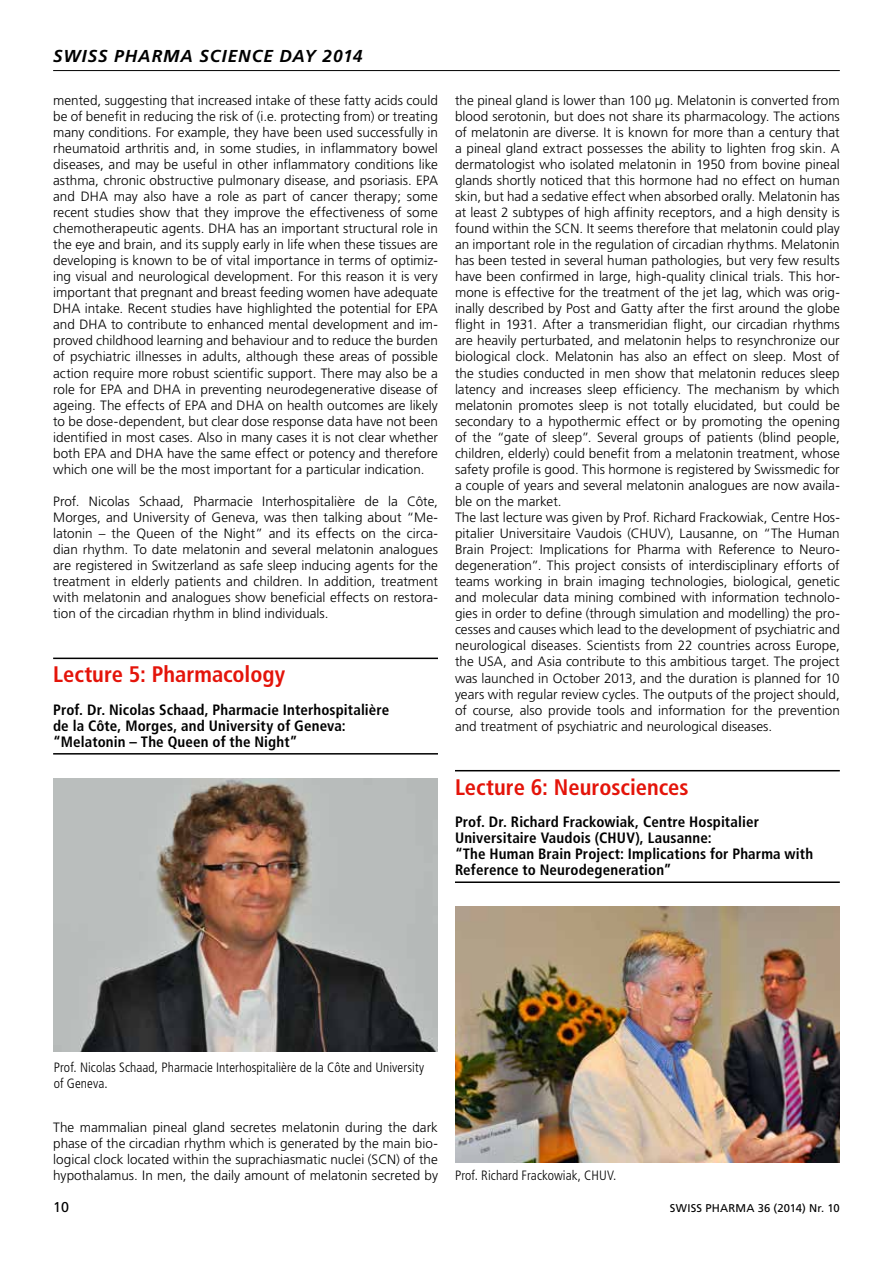
<style>
.page{position:relative;width:893px;height:1263px;background:#fff}
.page>*{position:absolute;margin:0;border:0;box-sizing:border-box;transform-origin:0 0}
.t1{font:700 condensed 22.5px "Frutiger LT Std";color:#e4140a}
.t2{font:italic 700 17.25px "Frutiger LT Std";letter-spacing:.055em;color:#000}
.t3{font:700 condensed 15px/16px "Frutiger LT Std";letter-spacing:.01em;color:#000}
.t4{font:14.25px "Frutiger LT Std";color:#000}
.t5{font:300 13.5px/16px "Frutiger LT Std";color:#000;text-align:justify}
.t6{font:300 condensed 13.5px/16px "Frutiger LT Std";letter-spacing:.005em;color:#000}
.t7{font:11.25px "Frutiger LT Std";letter-spacing:.02em;color:#000}
</style>
<div class="page">
<hr style="left:53px;top:70px;width:787px;height:1px;background:#000">
<hr style="left:53px;top:658px;width:385px;height:1px;background:#000">
<hr style="left:53px;top:753px;width:385px;height:1px;background:#000">
<img style="left:53px;top:778px;width:385px;height:273px">
<hr style="left:455px;top:770px;width:385px;height:1px;background:#000">
<hr style="left:455px;top:881px;width:385px;height:2px;background:#000">
<img style="left:455px;top:906px;width:385px;height:257px">
<p class="t2" style="left:53px;top:46px;width:311px">SWISS PHARMA SCIENCE DAY 2014</p>
<p class="t5" style="left:53px;top:92px;width:386px">mented, suggesting that increased intake of these fatty acids could be of benefit in reducing the risk of (i.e. protecting from) or treating many conditions. For example, they have been used successfully in rheumatoid arthritis and, in some studies, in inflammatory bowel diseases, and may be useful in other inflammatory conditions like asthma, chronic obstructive pulmonary disease, and psoriasis. EPA and DHA may also have a role as part of cancer therapy; some recent studies show that they improve the effectiveness of some chemotherapeutic agents. DHA has an important structural role in the eye and brain, and its supply early in life when these tissues are developing is known to be of vital importance in terms of optimiz&shy;ing visual and neurological development. For this reason it is very important that pregnant and breast feeding women have adequate DHA intake. Recent studies have highlighted the potential for EPA and DHA to contribute to enhanced mental development and im&shy;proved childhood learning and behaviour and to reduce the burden of psychiatric illnesses in adults, although these areas of possible action require more robust scientific support. There may also be a role for EPA and DHA in preventing neurodegenerative disease of ageing. The effects of EPA and DHA on health outcomes are likely to be dose-dependent, but clear dose response data have not been identified in most cases. Also in many cases it is not clear whether both EPA and DHA have the same effect or potency and therefore which one will be the most important for a particular indication.</p>
<p class="t5" style="left:53px;top:493px;width:386px">Prof. Nicolas Schaad, Pharmacie Interhospitalière de la Côte, Morges, and University of Geneva, was then talking about “Me&shy;latonin – the Queen of the Night” and its effects on the circa&shy;dian rhythm. To date melatonin and several melatonin analogues are registered in Switzerland as safe sleep inducing agents for the treatment in elderly patients and children. In addition, treatment with melatonin and analogues show beneficial effects on restora&shy;tion of the circadian rhythm in blind individuals.</p>
<h1 class="t1" style="left:53px;top:661px;width:234px">Lecture 5: Pharmacology</h1>
<p class="t3" style="left:53px;top:701px;width:338px">Prof. Dr. Nicolas Schaad, Pharmacie Interhospitalière de la Côte, Morges, and University of Geneva: “Melatonin – The Queen of the Night”</p>
<p class="t5" style="left:455px;top:92px;width:386px;text-align:left">the pineal gland is lower than 100 µg. Melatonin is converted from blood serotonin, but does not share its pharmacology. The actions of melatonin are diverse. It is known for more than a century that a pineal gland extract possesses the ability to lighten frog skin. A dermatologist who isolated melatonin in 1950 from bovine pineal glands shortly noticed that this hormone had no effect on human skin, but had a sedative effect when absorbed orally. Melatonin has at least 2 subtypes of high affinity receptors, and a high density is found within the SCN. It seems therefore that melatonin could play an important role in the regulation of circadian rhythms. Melatonin has been tested in several human pathologies, but very few results have been confirmed in large, high-quality clinical trials. This hor&shy;mone is effective for the treatment of the jet lag, which was orig&shy;inally described by Post and Gatty after the first around the globe flight in 1931. After a transmeridian flight, our circadian rhythms are heavily perturbated, and melatonin helps to resynchronize our biological clock. Melatonin has also an effect on sleep. Most of the studies conducted in men show that melatonin reduces sleep latency and increases sleep efficiency. The mechanism by which melatonin promotes sleep is not totally elucidated, but could be secondary to a hypothermic effect or by promoting the opening of the “gate of sleep”. Several groups of patients (blind people, children, elderly) could benefit from a melatonin treatment, whose safety profile is good. This hormone is registered by Swissmedic for a couple of years and several melatonin analogues are now availa&shy;ble on the market.<br>The last lecture was given by Prof. Richard Frackowiak, Centre Hos&shy;pitalier Universitaire Vaudois (CHUV), Lausanne, on “The Human Brain Project: Implications for Pharma with Reference to Neuro&shy;degeneration”. This project consists of interdisciplinary efforts of teams working in brain imaging technologies, biological, genetic and molecular data mining combined with information technolo&shy;gies in order to define (through simulation and modelling) the pro&shy;cesses and causes which lead to the development of psychiatric and neurological diseases. Scientists from 22 countries across Europe, the USA, and Asia contribute to this ambitious target. The project was launched in October 2013, and the duration is planned for 10 years with regular review cycles. The outputs of the project should, of course, also provide tools and information for the prevention and treatment of psychiatric and neurological diseases.</p>
<h1 class="t1" style="left:455px;top:774px;width:235px">Lecture 6: Neurosciences</h1>
<p class="t3" style="left:455px;top:814px;width:360px">Prof. Dr. Richard Frackowiak, Centre Hospitalier Universitaire Vaudois (CHUV), Lausanne:<br>“The Human Brain Project: Implications for Pharma with Reference to Neurodegeneration”</p>
<p class="t6" style="left:54px;top:1059px;width:372px">Prof. Nicolas Schaad, Pharmacie Interhospitalière de la Côte and University of Geneva.</p>
<p class="t5" style="left:53px;top:1119px;width:386px">The mammalian pineal gland secretes melatonin during the dark phase of the circadian rhythm which is generated by the main bio&shy;logical clock located within the suprachiasmatic nuclei (SCN) of the hypothalamus. In men, the daily amount of melatonin secreted by</p>
<p class="t6" style="left:455px;top:1167px;width:163px">Prof. Richard Frackowiak, CHUV.</p>
<p class="t4" style="left:53px;top:1199px;width:17px">10</p>
<p class="t7" style="left:670px;top:1202px;width:171px">SWISS PHARMA 36 (2014) Nr. 10</p>
</div>
